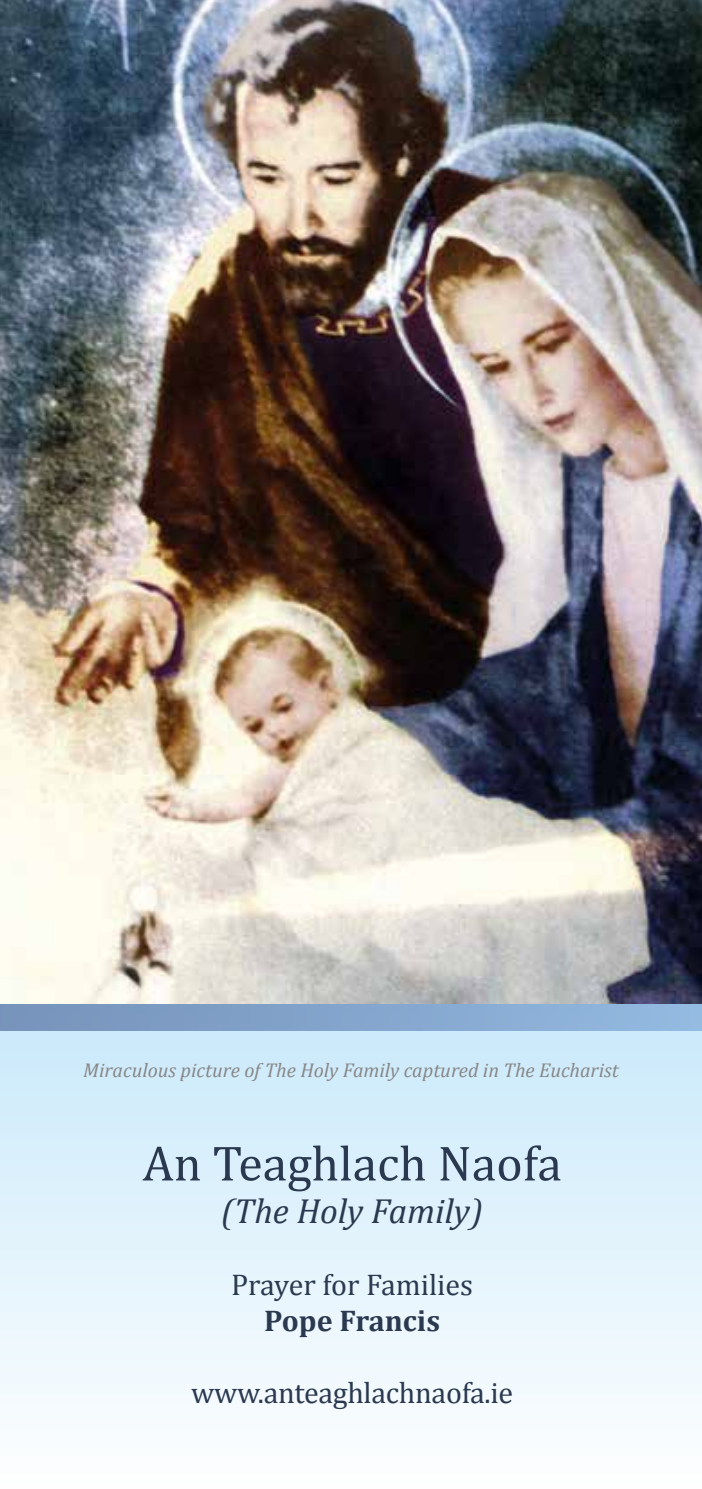
<style>
.page{position:relative;width:702px;height:1489px;background:#fff}
.page>*{position:absolute;margin:0;border:0;box-sizing:border-box;transform-origin:0 0}
.t1{font:50px "Cambria Math";color:#2a394f}
.t2{font:italic 35px "Cambria";color:#2a394f}
.t3{font:30px "Cambria Math";letter-spacing:-.01em;color:#2a394f}
.t4{font:700 30px "Cambria";color:#2a394f}
.t5{font:italic 20px "Cambria";color:#878787}
</style>
<div class="page">
<img style="left:0;top:0;width:702px;height:1003px">
<div style="left:0;top:1004px;width:702px;height:484px;background:linear-gradient(to bottom,#c7e7fa,#feffff)"></div>
<div style="left:0;top:1003px;width:702px;height:27px;background:linear-gradient(to right,#7692ba,#93b9e0)"></div>
<p class="t5" style="left:83px;top:1057px;width:537px">Miraculous picture of The Holy Family captured in The Eucharist</p>
<h1 class="t1" style="left:142px;top:1133px;width:420px">An Teaghlach Naofa</h1>
<h2 class="t2" style="left:221px;top:1189px;width:263px">(The Holy Family)</h2>
<h3 class="t3" style="left:231px;top:1266px;width:243px">Prayer for Families</h3>
<h3 class="t4" style="left:264px;top:1301px;width:177px">Pope Francis</h3>
<h3 class="t3" style="left:191px;top:1374px;width:323px">www.anteaghlachnaofa.ie</h3>
</div>
